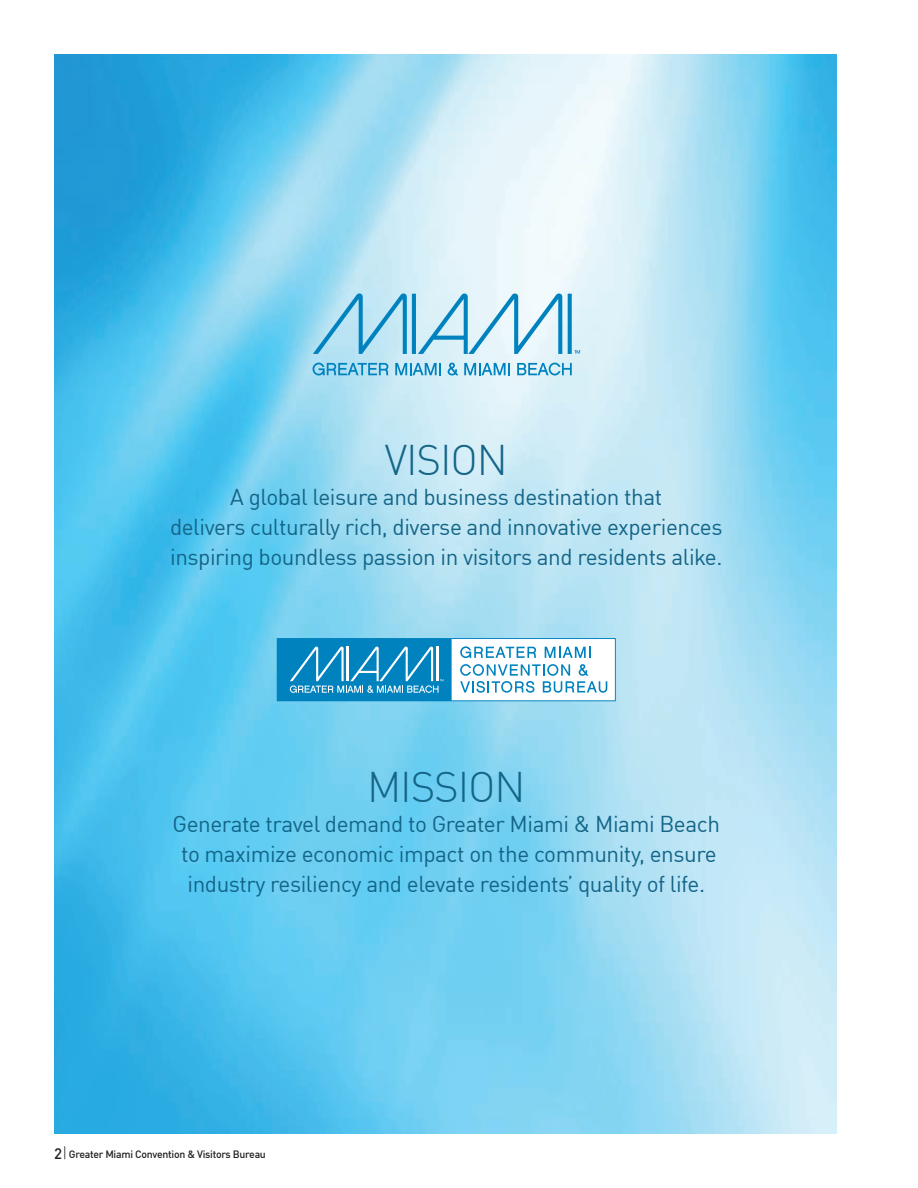
<style>
.page{position:relative;width:918px;height:1188px;background:#fff}
.page>*{position:absolute;margin:0;border:0;box-sizing:border-box;transform-origin:0 0}
.t1{font:300 42px "DIN Offc";letter-spacing:-.025em;color:#146588}
.t2{font:22.5px/30px "DIN Offc";letter-spacing:-.02em;color:#146588;text-align:center}
.t3{font:500 10.5px "DIN Offc";letter-spacing:-.025em;color:#231f20}
.s1{font-size:15px}
.s2{font-weight:300;font-size:15px}
</style>
<div class="page">
<img style="left:54px;top:54px;width:783px;height:1080px">
<svg style="left:277px;top:638px;width:339px;height:63px"></svg>
<svg style="left:568px;top:294px;width:12px;height:60px"></svg>
<svg style="left:313px;top:293px;width:249px;height:61px;background:#a6d6eb"></svg>
<svg style="left:313px;top:363px;width:75px;height:13px"></svg>
<svg style="left:395px;top:363px;width:46px;height:12px"></svg>
<svg style="left:448px;top:363px;width:10px;height:13px"></svg>
<svg style="left:464px;top:363px;width:46px;height:12px"></svg>
<svg style="left:517px;top:363px;width:55px;height:13px"></svg>
<h1 class="t1" style="left:385px;top:434px;width:125px">VISION</h1>
<p class="t2" style="left:170px;top:482px;width:554px">A global leisure and business destination that<br>delivers culturally rich, diverse and innovative experiences inspiring boundless passion in visitors and residents alike.</p>
<h1 class="t1" style="left:367px;top:761px;width:160px">MISSION</h1>
<p class="t2" style="left:173px;top:809px;width:549px">Generate travel demand to Greater Miami &amp; Miami Beach to maximize economic impact on the community, ensure industry resiliency and elevate residents’ quality of life.</p>
<p class="t3" style="left:54px;top:1147px;width:213px"><span class="s1">2</span><span class="s2">|</span> Greater Miami Convention &amp; Visitors Bureau</p>
</div>
